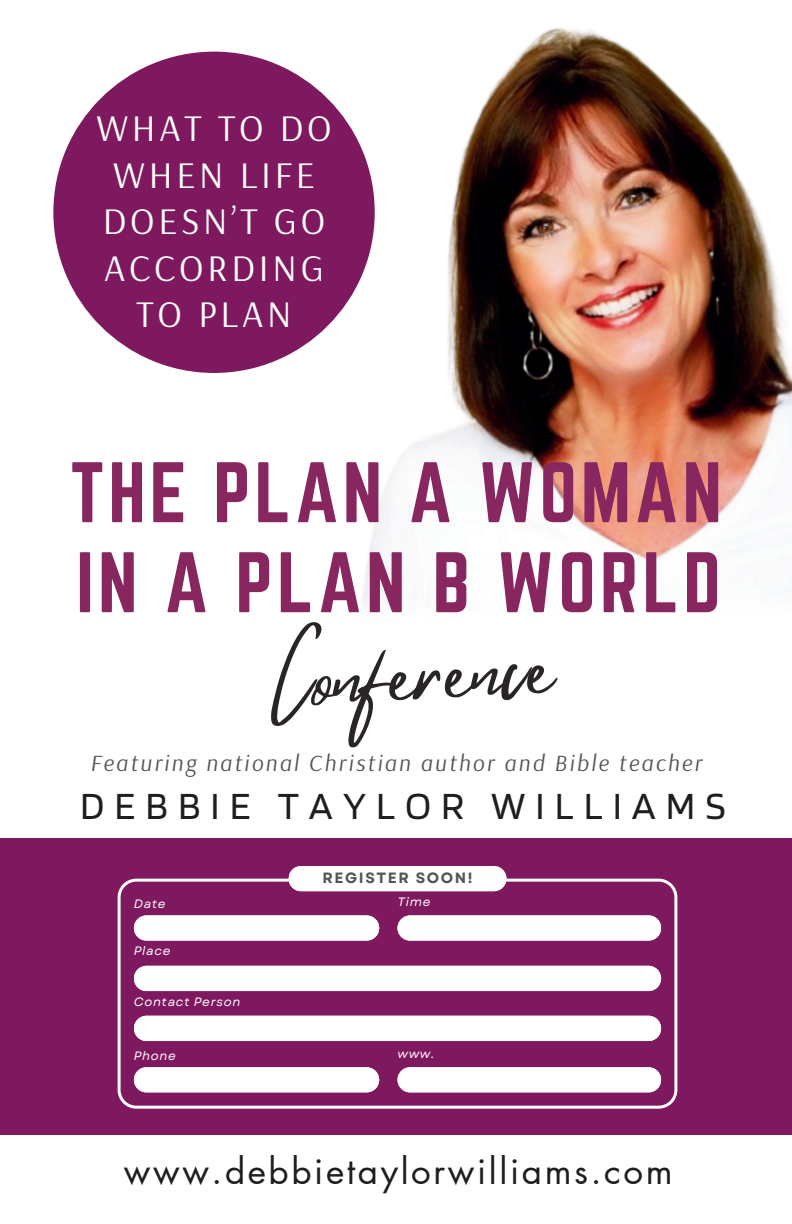
<style>
.page{position:relative;width:792px;height:1224px;background:#fff}
.page>*{position:absolute;margin:0;border:0;box-sizing:border-box;transform-origin:0 0}
.t1{font:85px "Mistrully";color:#292524}
.t2{font:75px "Norwester";letter-spacing:.05em;color:#882660}
.t3{font:40.1px "Blinker";letter-spacing:.25em;color:#201d1c}
.t4{font:37.4px/46.6px "Arsenal";letter-spacing:.1em;color:#fff;text-align:center}
.t5{font:35px "Futura LT Pro";letter-spacing:.075em;color:#201d1c}
.t6{font:italic 23.1px "Arsenal";letter-spacing:.1em;color:#555453}
.t7{font:700 14.9px "Garet";letter-spacing:.105em;color:#555453}
.t8{font:italic 12.2px "Garet";letter-spacing:.05em;color:#fff}
</style>
<div class="page">
<div style="left:0;top:838px;width:792px;height:297px;background:#7e185f"></div>
<svg style="left:118px;top:879px;width:559px;height:230px"></svg>
<div style="left:289px;top:866px;width:217px;height:25px;background:#fff"></div>
<div style="left:134px;top:1016px;width:527px;height:25px;background:#fff"></div>
<div style="left:134px;top:966px;width:527px;height:25px;background:#fff"></div>
<svg style="left:134px;top:915px;width:245px;height:26px;background:#faf6f9"></svg>
<div style="left:134px;top:1067px;width:245px;height:25px;background:#fff"></div>
<svg style="left:398px;top:915px;width:263px;height:26px;background:#faf7f9"></svg>
<div style="left:398px;top:1067px;width:263px;height:25px;background:#fff"></div>
<img style="left:306px;top:28px;width:486px;height:578px">
<div style="left:53px;top:52px;width:322px;height:321px;background:#7e185f;border-radius:50%"></div>
<h3 class="t4" style="left:96px;top:104px;width:237px">WHAT TO DO<br>WHEN LIFE<br>DOESN’T GO<br>ACCORDING<br>TO PLAN</h3>
<h2 class="t2" style="left:70px;top:457px;width:653px">THE PLAN A WOMAN</h2>
<h2 class="t2" style="left:76px;top:547px;width:646px">IN A PLAN B WORLD</h2>
<h1 class="t1" style="left:264px;top:627px;width:288px;rotate:-3deg">Conference</h1>
<p class="t6" style="left:90px;top:748px;width:613px">Featuring national Christian author and Bible teacher</p>
<h3 class="t3" style="left:80px;top:786px;width:647px">DEBBIE TAYLOR WILLIAMS</h3>
<p class="t8" style="left:134px;top:896px;width:33px">Date</p>
<p class="t8" style="left:134px;top:943px;width:38px">Place</p>
<p class="t8" style="left:134px;top:994px;width:108px">Contact Person</p>
<p class="t8" style="left:134px;top:1048px;width:43px">Phone</p>
<p class="t7" style="left:323px;top:869px;width:152px">REGISTER SOON!</p>
<p class="t8" style="left:398px;top:894px;width:34px">Time</p>
<p class="t8" style="left:398px;top:1046px;width:38px">www.</p>
<h3 class="t5" style="left:124px;top:1147px;width:550px">www.debbietaylorwilliams.com</h3>
</div>
